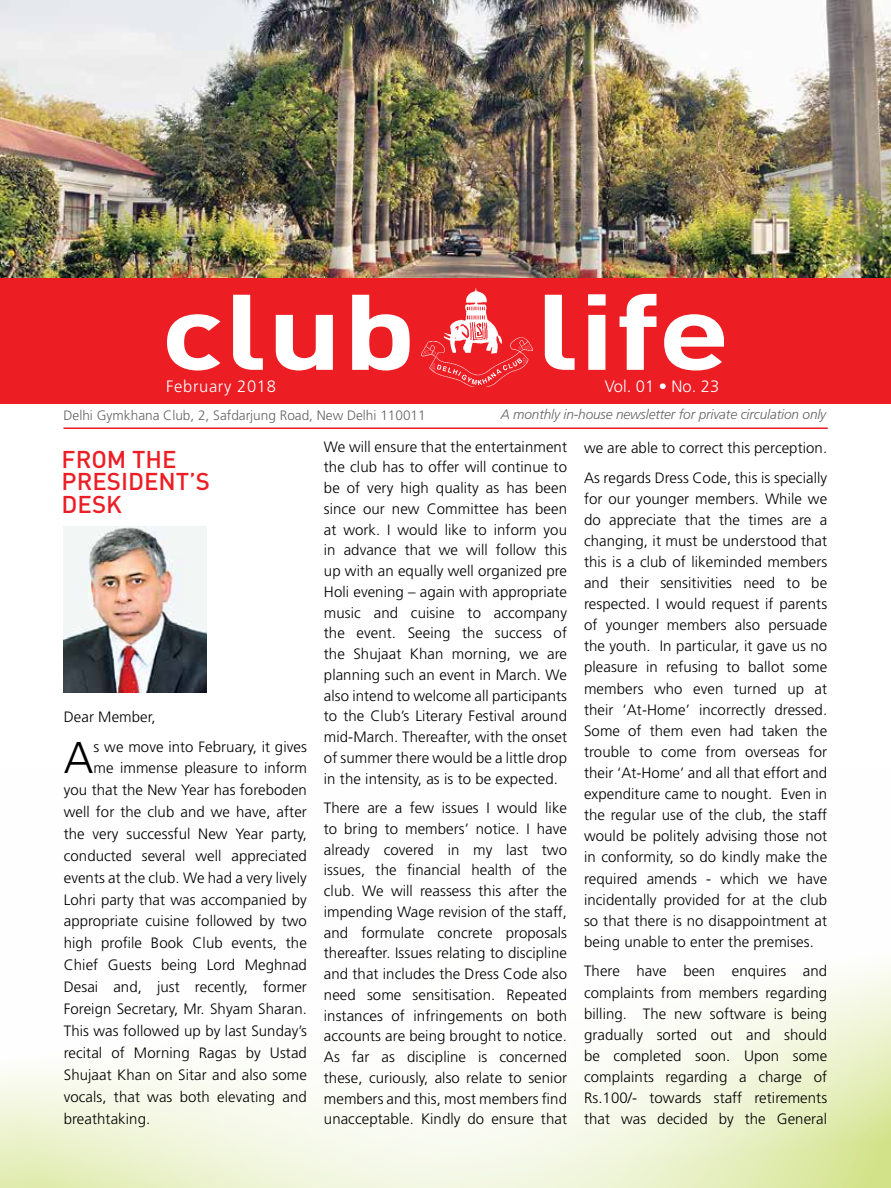
<style>
.page{position:relative;width:891px;height:1188px;background:#fff}
.page>*{position:absolute;margin:0;border:0;box-sizing:border-box;transform-origin:0 0}
.t1{font:700 105.45px "DIN";color:#fff;scale:1.25 1}
.t2{font:300 44.4px "Frutiger";color:#000}
.t3{font:500 24px/22.5px "DIN";color:#ed1d24}
.t4{font:300 16.5px "Frutiger";letter-spacing:.04em;color:#fff}
.t5{font:300 15px/20.7px "Frutiger";letter-spacing:.005em;color:#000;text-align:justify}
.t6{font:italic 300 13.65px "Frutiger";letter-spacing:-.01em;color:#636466}
.t7{font:300 13.65px "Frutiger";color:#636466}
</style>
<div class="page">
<svg style="left:1px;top:967px;width:890px;height:221px"></svg>
<img style="left:0;top:0;width:891px;height:278px">
<div style="left:0;top:278px;width:891px;height:125px;background:#ed1d24"></div>
<img style="left:63px;top:526px;width:143px;height:167px">
<hr style="left:63px;top:427px;width:765px;height:2px;background:#ed1d24">
<img style="left:421px;top:289px;width:112px;height:98px">
<h1 class="t1" style="left:161px;top:263px;width:457px">club life</h1>
<p class="t6" style="left:501px;top:407px;width:327px">A monthly in-house newsletter for private circulation only</p>
<p class="t4" style="left:166px;top:377px;width:111px">February 2018</p>
<p class="t4" style="left:605px;top:377px;width:116px">Vol. 01 • No. 23</p>
<p class="t7" style="left:63px;top:407px;width:364px">Delhi Gymkhana Club, 2, Safdarjung Road, New Delhi 110011</p>
<h3 class="t3" style="left:62px;top:447px;width:150px">FROM THE<br>PRESIDENT’S<br>DESK</h3>
<p class="t5" style="left:64px;top:706px;width:93px">Dear Member,</p>
<h2 class="t2" style="left:64px;top:732px;width:31px">A</h2>
<p class="t5" style="left:94px;top:737px;width:215px">s we move into February, it gives me immense pleasure to inform</p>
<p class="t5" style="left:64px;top:778px;width:245px;line-height:21.9px">you that the New Year has foreboden well for the club and we have, after the very successful New Year party, conducted several well appreciated events at the club. We had a very lively Lohri party that was accompanied by appropriate cuisine followed by two high profile Book Club events, the Chief Guests being Lord Meghnad Desai and, just recently, former Foreign Secretary, Mr. Shyam Sharan.<br>This was followed up by last Sunday’s recital of Morning Ragas by Ustad Shujaat Khan on Sitar and also some vocals, that was both elevating and breathtaking.</p>
<p class="t5" style="left:324px;top:436px;width:245px">We will ensure that the entertainment the club has to offer will continue to be of very high quality as has been since our new Committee has been at work. I would like to inform you in advance that we will follow this up with an equally well organized pre Holi evening – again with appropriate music and cuisine to accompany the event. Seeing the success of the Shujaat Khan morning, we are planning such an event in March. We also intend to welcome all participants to the Club’s Literary Festival around mid-March. Thereafter, with the onset of summer there would be a little drop in the intensity, as is to be expected.</p>
<p class="t5" style="left:324px;top:797px;width:245px">There are a few issues I would like to bring to members’ notice. I have already covered in my last two issues, the financial health of the club. We will reassess this after the impending Wage revision of the staff, and formulate concrete proposals thereafter. Issues relating to discipline and that includes the Dress Code also need some sensitisation. Repeated instances of infringements on both accounts are being brought to notice.<br>As far as discipline is concerned these, curiously, also relate to senior members and this, most members find unacceptable. Kindly do ensure that</p>
<p class="t5" style="left:584px;top:433px;width:245px;line-height:29.5px">we are able to correct this perception.<br>As regards Dress Code, this is specially</p>
<p class="t5" style="left:584px;top:488px;width:245px;line-height:21.1px">for our younger members. While we do appreciate that the times are a changing, it must be understood that this is a club of likeminded members and their sensitivities need to be respected. I would request if parents of younger members also persuade the youth. In particular, it gave us no pleasure in refusing to ballot some members who even turned up at their ‘At-Home’ incorrectly dressed.<br>Some of them even had taken the trouble to come from overseas for their ‘At-Home’ and all that effort and expenditure came to nought. Even in the regular use of the club, the staff would be politely advising those not in conformity, so do kindly make the required amends - which we have incidentally provided for at the club so that there is no disappointment at being unable to enter the premises.</p>
<p class="t5" style="left:584px;top:961px;width:245px;line-height:21.1px">There have been enquires and complaints from members regarding billing. The new software is being gradually sorted out and should be completed soon. Upon some complaints regarding a charge of Rs.100/- towards staff retirements that was decided by the General</p>
</div>
